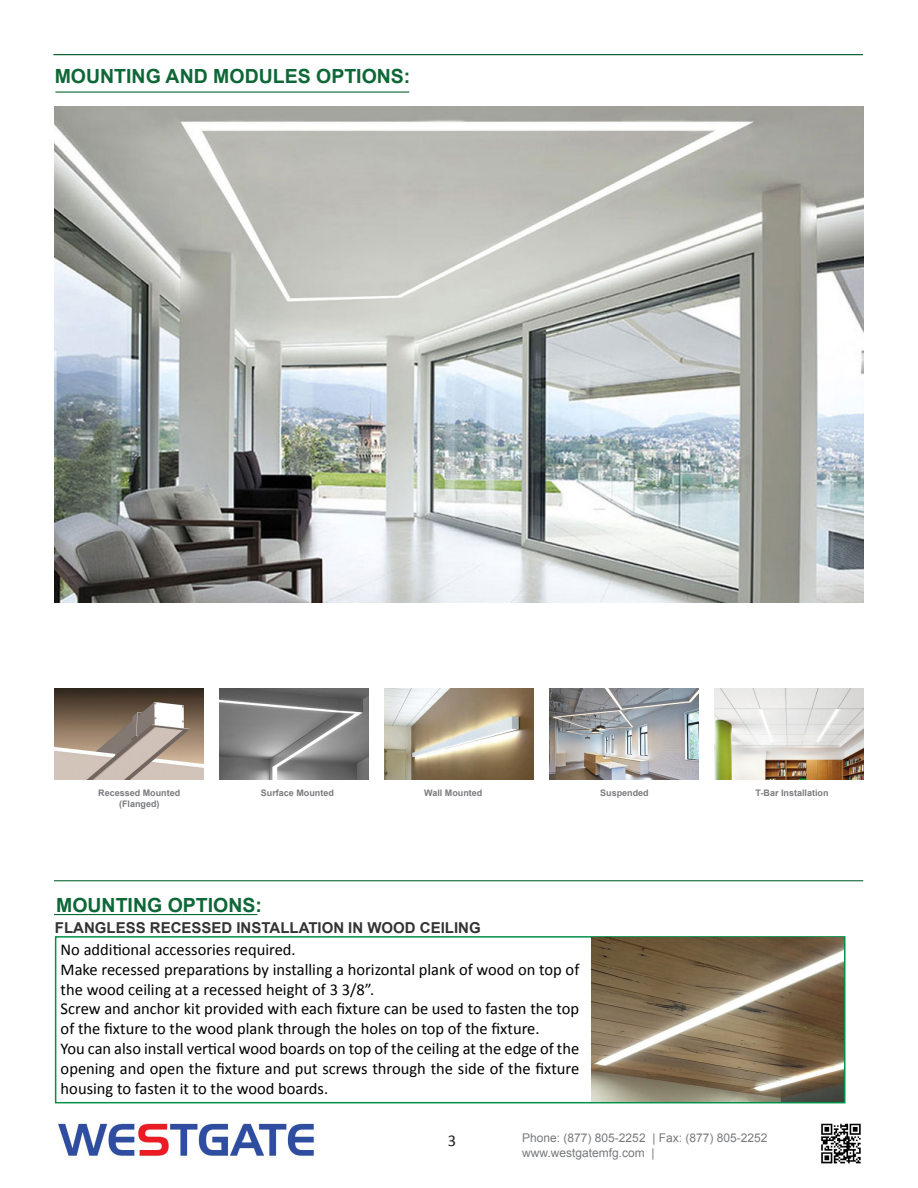
<style>
.page{position:relative;width:918px;height:1188px;background:#fff}
.page>*{position:absolute;margin:0;border:0;box-sizing:border-box;transform-origin:0 0}
.t1{font:700 19.5px "Arial";color:#0d6736}
.t2{font:16.5px/19.8px "Calibri";color:#000}
.t3{font:16.5px "Calibri";color:#231f20}
.t4{font:700 15px "Arial";color:#333}
.t5{font:12px "Arial";color:#787a7d}
.CONTENT_TEXT10{font:700 9px "Arial";color:#7a7b7e}
</style>
<div class="page">
<img style="left:54px;top:689px;width:149px;height:91px">
<img style="left:219px;top:689px;width:149px;height:91px">
<img style="left:385px;top:688px;width:149px;height:92px">
<img style="left:550px;top:688px;width:149px;height:92px">
<img style="left:715px;top:689px;width:149px;height:91px">
<img style="left:58px;top:1123px;width:256px;height:34px">
<img style="left:821px;top:1123px;width:40px;height:41px">
<img style="left:54px;top:107px;width:810px;height:496px">
<hr style="left:54px;top:54px;width:809px;height:1px;background:#0d6736">
<hr style="left:55px;top:92px;width:354px;height:1px;background:#0d6736">
<div style="left:55px;top:936px;width:790px;height:167px;border:2px solid #009046"></div>
<img style="left:591px;top:938px;width:253px;height:163px">
<hr style="left:54px;top:914px;width:203px;height:1px;background:#0d6736">
<hr style="left:54px;top:880px;width:809px;height:1px;background:#0d6736">
<p class="t1" style="left:55px;top:64px;width:357px">MOUNTING AND MODULES OPTIONS:</p>
<p class="CONTENT_TEXT10" style="left:98px;top:787px;width:84px">Recessed Mounted</p>
<p class="CONTENT_TEXT10" style="left:119px;top:798px;width:42px">(Flanged)</p>
<p class="CONTENT_TEXT10" style="left:261px;top:787px;width:75px">Surface Mounted</p>
<p class="CONTENT_TEXT10" style="left:424px;top:787px;width:60px">Wall Mounted</p>
<p class="CONTENT_TEXT10" style="left:600px;top:787px;width:50px">Suspended</p>
<p class="CONTENT_TEXT10" style="left:756px;top:787px;width:75px">T-Bar Installation</p>
<p class="t1" style="left:56px;top:892px;width:207px">MOUNTING OPTIONS:</p>
<p class="t4" style="left:55px;top:918px;width:427px">FLANGLESS RECESSED INSTALLATION IN WOOD CEILING</p>
<p class="t2" style="left:61px;top:939px;width:237px">No additional accessories required.</p>
<p class="t2" style="left:61px;top:959px;width:520px">Make recessed preparations by installing a horizontal plank of wood on top of the wood ceiling at a recessed height of 3 3/8”.</p>
<p class="t2" style="left:61px;top:998px;width:520px">Screw and anchor kit provided with each fixture can be used to fasten the top</p>
<p class="t2" style="left:61px;top:1018px;width:480px">of the fixture to the wood plank through the holes on top of the fixture.</p>
<p class="t2" style="left:61px;top:1038px;width:520px;text-align:justify">You can also install vertical wood boards on top of the ceiling at the edge of the opening and open the fixture and put screws through the side of the fixture housing to fasten it to the wood boards.</p>
<p class="t3" style="left:448px;top:1131px;width:10px">3</p>
<p class="t5" style="left:522px;top:1130px;width:247px">Phone: (877) 805-2252 | Fax: (877) 805-2252</p>
<p class="t5" style="left:522px;top:1145px;width:134px">www.westgatemfg.com |</p>
</div>
